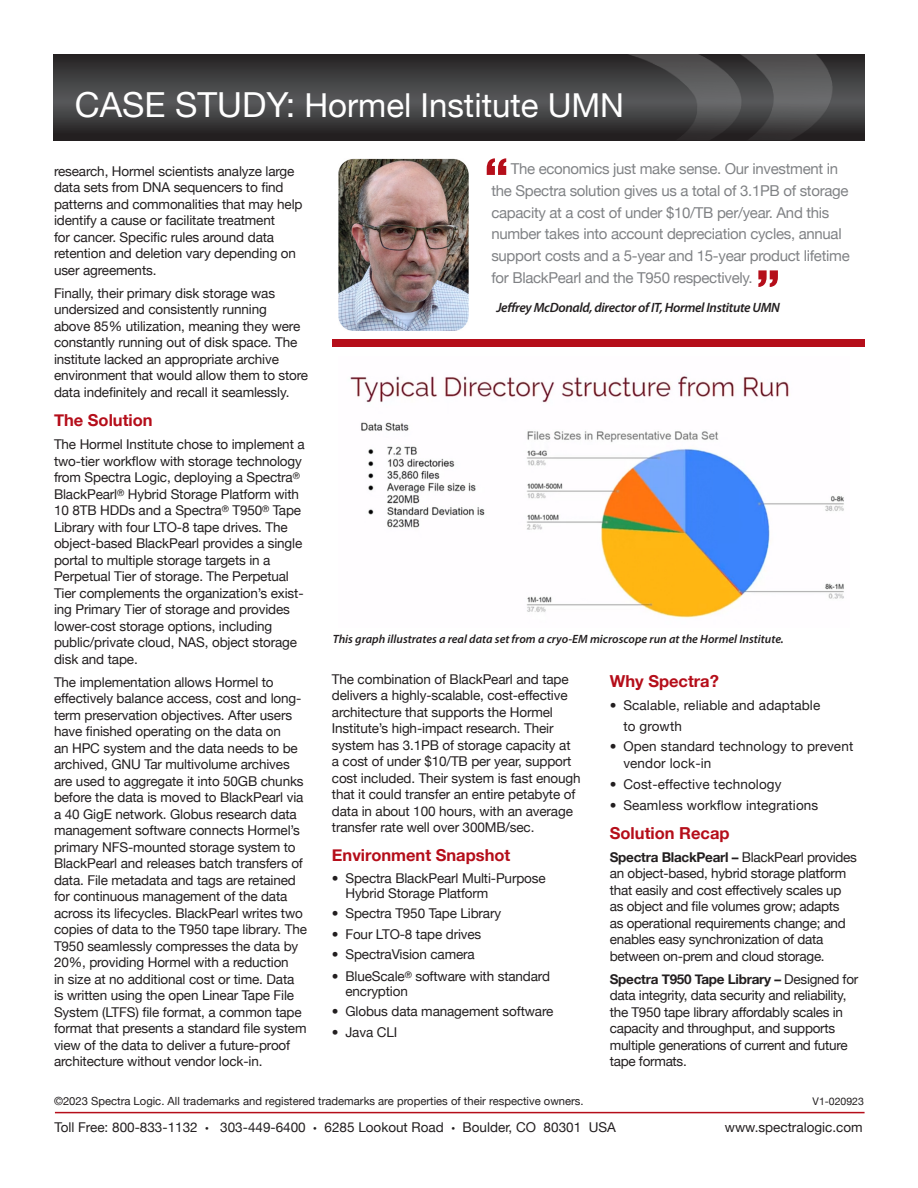
<style>
.page{position:relative;width:918px;height:1188px;background:#fff}
.page>*{position:absolute;margin:0;border:0;box-sizing:border-box;transform-origin:0 0}
.t1{font:33px "Helvetica Neue";color:#fff}
.t2{font:700 16.5px "Helvetica Neue";color:#b50e1a}
.t3{font:15px/21.8px "Helvetica Neue";letter-spacing:-.02em;color:#808285}
.t4{font:13.5px/16.5px "Helvetica Neue";letter-spacing:-.01em;color:#231f20}
.t5{font:13.5px/16.5px "Helvetica Neue";letter-spacing:.01em;color:#231f20}
.t6{font:italic 600 13.5px "Myriad Pro";letter-spacing:-.025em;color:#231f20}
.t7{font:italic 600 12px "Myriad Pro";color:#231f20}
.t8{font:11.25px "Helvetica Neue";color:#231f20}
.t9{font:10.5px "Helvetica Neue";color:#231f20}
.s1{font-size:34.5px}
.s2{font-weight:700}
.s3{font-size:7.5px}
</style>
<div class="page">
<hr style="left:55px;top:1112px;width:810px;height:1px;background:#b50e1a">
<svg style="left:53px;top:54px;width:812px;height:86px;background:#3c3b3d"></svg>
<img style="left:520px;top:54px;width:332px;height:86px">
<div style="left:333px;top:339px;width:532px;height:8px;background:#b50e1a"></div>
<svg style="left:487px;top:158px;width:19px;height:17px"></svg>
<svg style="left:758px;top:270px;width:20px;height:17px"></svg>
<img style="left:350px;top:376px;width:494px;height:242px">
<img style="left:339px;top:158px;width:129px;height:173px">
<p class="t1" style="left:75px;top:85px;width:551px"><span class="s1">CASE STUDY:</span> Hormel Institute UMN</p>
<p class="t3" style="left:491px;top:158px;width:360px;text-indent:19px">The economics just make sense. Our investment in the Spectra solution gives us a total of 3.1PB of storage capacity at a cost of under $10/TB per/year. And this number takes into account depreciation cycles, annual support costs and a 5-year and 15-year product lifetime for BlackPearl and the T950 respectively.</p>
<p class="t6" style="left:496px;top:299px;width:285px">Jeffrey McDonald, director of IT, Hormel Institute UMN</p>
<p class="t4" style="left:54px;top:163px;width:250px">research, Hormel scientists analyze large data sets from DNA sequencers to find patterns and commonalities that may help identify a cause or facilitate treatment<br>for cancer. Specific rules around data retention and deletion vary depending on user agreements.</p>
<p class="t4" style="left:54px;top:285px;width:256px">Finally, their primary disk storage was undersized and consistently running<br>above 85% utilization, meaning they were constantly running out of disk space. The institute lacked an appropriate archive environment that would allow them to store data indefinitely and recall it seamlessly.</p>
<p class="t2" style="left:54px;top:410px;width:100px">The Solution</p>
<p class="t4" style="left:54px;top:436px;width:252px">The Hormel Institute chose to implement a two-tier workflow with storage technology from Spectra Logic, deploying a Spectra<sup>® </sup>BlackPearl<sup>®</sup> Hybrid Storage Platform with 10 8TB HDDs and a Spectra<sup>®</sup> T950<sup>®</sup> Tape Library with four LTO-8 tape drives. The object-based BlackPearl provides a single portal to multiple storage targets in a Perpetual Tier of storage. The Perpetual Tier complements the organization’s exist&shy;ing Primary Tier of storage and provides lower-cost storage options, including public/private cloud, NAS, object storage disk and tape.</p>
<p class="t4" style="left:54px;top:674px;width:255px">The implementation allows Hormel to effectively balance access, cost and long&shy;term preservation objectives. After users have finished operating on the data on<br>an HPC system and the data needs to be archived, GNU Tar multivolume archives are used to aggregate it into 50GB chunks before the data is moved to BlackPearl via a 40 GigE network. Globus research data management software connects Hormel’s primary NFS-mounted storage system to BlackPearl and releases batch transfers of data. File metadata and tags are retained for continuous management of the data across its lifecycles. BlackPearl writes two copies of data to the T950 tape library. The T950 seamlessly compresses the data by 20%, providing Hormel with a reduction<br>in size at no additional cost or time. Data is written using the open Linear Tape File System (LTFS) file format, a common tape format that presents a standard file system view of the data to deliver a future-proof architecture without vendor lock-in.</p>
<p class="t4" style="left:332px;top:670px;width:250px">The combination of BlackPearl and tape delivers a highly-scalable, cost-effective architecture that supports the Hormel Institute’s high-impact research. Their system has 3.1PB of storage capacity at a cost of under $10/TB per year, support cost included. Their system is fast enough that it could transfer an entire petabyte of data in about 100 hours, with an average transfer rate well over 300MB/sec.</p>
<p class="t7" style="left:333px;top:632px;width:453px">This graph illustrates a real data set from a cryo-EM microscope run at the Hormel Institute.</p>
<p class="t2" style="left:610px;top:671px;width:111px">Why Spectra?</p>
<p class="t5" style="left:610px;top:697px;width:212px">• Scalable, reliable and adaptable</p>
<p class="t5" style="left:623px;top:717px;width:60px">to growth</p>
<p class="t5" style="left:623px;top:738px;width:231px;text-indent:-14px">• Open standard technology to prevent vendor lock-in</p>
<p class="t5" style="left:610px;top:775px;width:173px">• Cost-effective technology</p>
<p class="t5" style="left:610px;top:796px;width:210px">• Seamless workflow integrations</p>
<p class="t2" style="left:610px;top:823px;width:121px">Solution Recap</p>
<p class="t4" style="left:610px;top:849px;width:249px"><span class="s2">Spectra BlackPearl –</span> BlackPearl provides an object-based, hybrid storage platform that easily and cost effectively scales up as object and file volumes grow; adapts<br>as operational requirements change; and enables easy synchronization of data between on-prem and cloud storage.</p>
<p class="t4" style="left:610px;top:971px;width:250px"><span class="s2">Spectra T950 Tape Library –</span> Designed for data integrity, data security and reliability, the T950 tape library affordably scales in capacity and throughput, and supports multiple generations of current and future tape formats.</p>
<p class="t2" style="left:332px;top:845px;width:180px">Environment Snapshot</p>
<p class="t4" style="left:345px;top:870px;width:202px;line-height:15px;text-indent:-14px">• Spectra BlackPearl Multi-Purpose<br>Hybrid Storage Platform</p>
<p class="t4" style="left:332px;top:905px;width:171px">• Spectra T950 Tape Library</p>
<p class="t4" style="left:332px;top:926px;width:151px">• Four LTO-8 tape drives</p>
<p class="t4" style="left:332px;top:946px;width:144px">• SpectraVision camera</p>
<p class="t4" style="left:345px;top:969px;width:206px;line-height:15px;text-indent:-14px">• BlueScale<sup>®</sup> software with standard encryption</p>
<p class="t4" style="left:332px;top:1003px;width:223px">• Globus data management software</p>
<p class="t4" style="left:332px;top:1024px;width:67px">• Java CLI</p>
<p class="t8" style="left:54px;top:1094px;width:531px">©2023 Spectra Logic. All trademarks and registered trademarks are properties of their respective owners.</p>
<p class="t9" style="left:813px;top:1095px;width:53px">V1-020923</p>
<p class="t4" style="left:54px;top:1119px;width:563px">Toll Free: 800-833-1132 <span class="s3">•</span> 303-449-6400 <span class="s3">•</span> 6285 Lookout Road <span class="s3">•</span> Boulder, CO 80301 USA</p>
<p class="t4" style="left:725px;top:1119px;width:139px">www.spectralogic.com</p>
</div>
